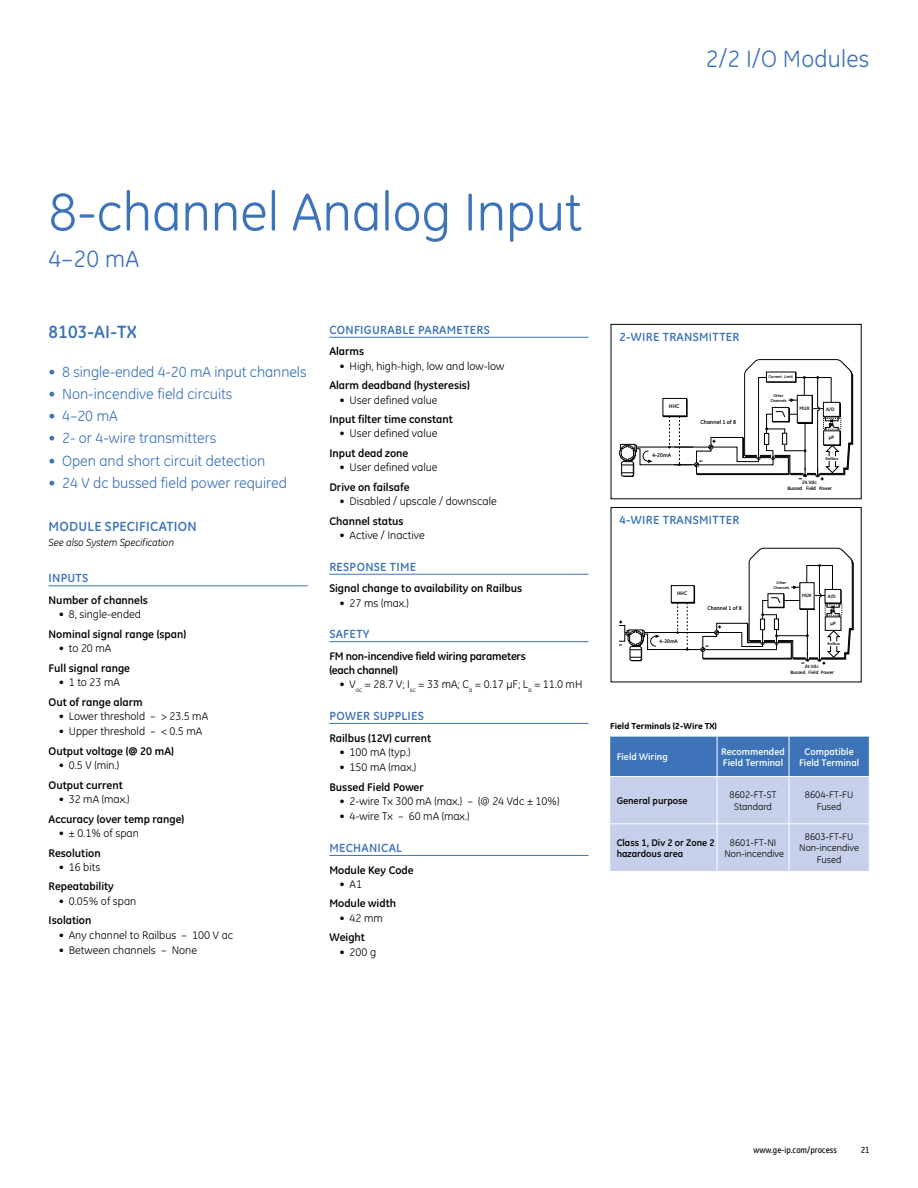
<style>
.page{position:relative;width:918px;height:1188px;background:#fff}
.page>*{position:absolute;margin:0;border:0;box-sizing:border-box;transform-origin:0 0}
.t1{font:54px "GE Inspira";color:#3c73b9}
.t2{font:24px "GE Inspira";letter-spacing:.01em;color:#3c73b9}
.t3{font:700 18px "GE Inspira";letter-spacing:.01em;color:#3c73b9}
.t4{font:15px "GE Inspira";color:#3c73b9}
.t5{font:700 13.5px "GE Inspira";letter-spacing:.02em;color:#3c73b9}
.t6{font:700 12px "GE Inspira";letter-spacing:.025em;color:#3c73b9}
.t7{font:11.25px "GE Inspira";color:#000}
.t8{font:700 11.25px "GE Inspira";color:#000}
.t9{font:700 11.25px/14.2px "GE Inspira";letter-spacing:-.02em;color:#000}
.t10{font:italic 10.5px "GE Inspira";letter-spacing:-.01em;color:#000}
.t11{font:9.75px/11.2px "GE Inspira";color:#000;text-align:center}
.t12{font:700 9.75px/11.2px "GE Inspira";color:#fff}
.t13{font:700 9.75px/11.2px "GE Inspira";color:#000}
.t14{font:500 9px "GE Inspira Cond";color:#000}
.t15{font:800 8.85px "GE Inspira";color:#000}
.t16{font:700 5.7px "GE Inspira";color:#000}
.t17{font:700 5.55px "GE Inspira";color:#000}
.t18{font:700 5.25px "GE Inspira";color:#000}
.t19{font:700 4.95px/6px "GE Inspira";letter-spacing:-.03em;color:#000;text-align:center}
.t20{font:700 4.8px/5.8px "GE Inspira";color:#000;text-align:center}
.t21{font:700 4.05px/4.8px "GE Inspira";color:#000;text-align:center}
.t22{font:700 3.9px/4.7px "GE Inspira";color:#000;text-align:center}
</style>
<div class="page">
<svg style="left:619px;top:359px;width:234px;height:122px"></svg>
<svg style="left:619px;top:548px;width:235px;height:117px"></svg>
<svg style="left:610px;top:737px;width:259px;height:134px;background:#9eb4db"></svg>
<hr style="left:717px;top:736px;width:1px;height:40px;background:#fff">
<hr style="left:789px;top:736px;width:1px;height:40px;background:#fff">
<hr style="left:610px;top:776px;width:107px;height:1px;background:#fff">
<hr style="left:717px;top:776px;width:72px;height:1px;background:#fff">
<hr style="left:717px;top:777px;width:1px;height:46px;background:#fff">
<hr style="left:789px;top:776px;width:80px;height:1px;background:#fff">
<hr style="left:789px;top:777px;width:1px;height:46px;background:#fff">
<hr style="left:610px;top:823px;width:107px;height:1px;background:#fff">
<hr style="left:717px;top:823px;width:72px;height:1px;background:#fff">
<hr style="left:717px;top:824px;width:1px;height:47px;background:#fff">
<hr style="left:789px;top:823px;width:80px;height:1px;background:#fff">
<hr style="left:789px;top:824px;width:1px;height:47px;background:#fff">
<hr style="left:49px;top:585px;width:259px;height:1px;background:#3c73b9">
<hr style="left:329px;top:337px;width:260px;height:1px;background:#3c73b9">
<hr style="left:329px;top:574px;width:260px;height:1px;background:#3c73b9">
<hr style="left:329px;top:641px;width:260px;height:1px;background:#3c73b9">
<hr style="left:329px;top:723px;width:260px;height:1px;background:#3c73b9">
<hr style="left:329px;top:855px;width:260px;height:1px;background:#3c73b9">
<h2 class="t2" style="left:706px;top:45px;width:165px">2/2 I/O Modules</h2>
<h1 class="t1" style="left:49px;top:181px;width:535px">8-channel Analog Input</h1>
<h2 class="t2" style="left:49px;top:245px;width:92px">4–20 mA</h2>
<h3 class="t3" style="left:49px;top:321px;width:89px">8103-AI-TX</h3>
<h3 class="t4" style="left:49px;top:363px;width:260px">• 8 single-ended 4-20 mA input channels</h3>
<h3 class="t4" style="left:49px;top:385px;width:185px">• Non-incendive field circuits</h3>
<h3 class="t4" style="left:49px;top:407px;width:71px">• 4–20 mA</h3>
<h3 class="t4" style="left:49px;top:430px;width:169px">• 2- or 4-wire transmitters</h3>
<h3 class="t4" style="left:49px;top:452px;width:218px">• Open and short circuit detection</h3>
<h3 class="t4" style="left:49px;top:474px;width:240px">• 24 V dc bussed field power required</h3>
<p class="t5" style="left:49px;top:518px;width:150px">MODULE SPECIFICATION</p>
<p class="t10" style="left:49px;top:536px;width:127px">See also System Specification</p>
<p class="t6" style="left:49px;top:570px;width:41px">INPUTS</p>
<p class="t8" style="left:49px;top:593px;width:101px">Number of channels</p>
<p class="t7" style="left:59px;top:608px;width:84px">• 8, single-ended</p>
<p class="t8" style="left:49px;top:627px;width:139px">Nominal signal range (span)</p>
<p class="t7" style="left:59px;top:642px;width:54px">• to 20 mA</p>
<p class="t8" style="left:49px;top:661px;width:83px">Full signal range</p>
<p class="t7" style="left:59px;top:676px;width:63px">• 1 to 23 mA</p>
<p class="t8" style="left:49px;top:695px;width:96px">Out of range alarm</p>
<p class="t7" style="left:59px;top:710px;width:151px">• Lower threshold – &gt; 23.5 mA</p>
<p class="t7" style="left:59px;top:725px;width:145px">• Upper threshold – &lt; 0.5 mA</p>
<p class="t8" style="left:49px;top:744px;width:127px">Output voltage (@ 20 mA)</p>
<p class="t7" style="left:59px;top:759px;width:62px">• 0.5 V (min.)</p>
<p class="t8" style="left:49px;top:778px;width:76px">Output current</p>
<p class="t7" style="left:59px;top:793px;width:72px">• 32 mA (max.)</p>
<p class="t8" style="left:49px;top:812px;width:137px">Accuracy (over temp range)</p>
<p class="t7" style="left:59px;top:827px;width:82px">• ± 0.1% of span</p>
<p class="t8" style="left:49px;top:845px;width:54px">Resolution</p>
<p class="t7" style="left:59px;top:860px;width:43px">• 16 bits</p>
<p class="t8" style="left:49px;top:879px;width:67px">Repeatability</p>
<p class="t7" style="left:59px;top:894px;width:79px">• 0.05% of span</p>
<p class="t8" style="left:49px;top:913px;width:44px">Isolation</p>
<p class="t7" style="left:59px;top:928px;width:176px">• Any channel to Railbus – 100 V ac</p>
<p class="t7" style="left:59px;top:944px;width:140px">• Between channels – None</p>
<p class="t6" style="left:329px;top:322px;width:162px">CONFIGURABLE PARAMETERS</p>
<p class="t8" style="left:329px;top:344px;width:36px">Alarms</p>
<p class="t7" style="left:340px;top:359px;width:166px">• High, high-high, low and low-low</p>
<p class="t8" style="left:329px;top:378px;width:142px">Alarm deadband (hysteresis)</p>
<p class="t7" style="left:340px;top:393px;width:99px">• User defined value</p>
<p class="t8" style="left:329px;top:412px;width:125px">Input filter time constant</p>
<p class="t7" style="left:340px;top:427px;width:99px">• User defined value</p>
<p class="t8" style="left:329px;top:446px;width:81px">Input dead zone</p>
<p class="t7" style="left:340px;top:461px;width:99px">• User defined value</p>
<p class="t8" style="left:329px;top:480px;width:82px">Drive on failsafe</p>
<p class="t7" style="left:340px;top:495px;width:159px">• Disabled / upscale / downscale</p>
<p class="t8" style="left:329px;top:514px;width:76px">Channel status</p>
<p class="t7" style="left:340px;top:529px;width:87px">• Active / Inactive</p>
<p class="t6" style="left:329px;top:559px;width:88px">RESPONSE TIME</p>
<p class="t8" style="left:329px;top:581px;width:194px">Signal change to availability on Railbus</p>
<p class="t7" style="left:340px;top:596px;width:71px">• 27 ms (max.)</p>
<p class="t6" style="left:329px;top:626px;width:42px">SAFETY</p>
<p class="t9" style="left:329px;top:649px;width:198px">FM non-incendive field wiring parameters (each channel)</p>
<p class="t7" style="left:340px;top:678px;width:244px">• V<sub>oc</sub> = 28.7 V; I<sub>sc</sub> = 33 mA; C<sub>a</sub> = 0.17 μF; L<sub>a</sub> = 11.0 mH</p>
<p class="t6" style="left:329px;top:708px;width:96px">POWER SUPPLIES</p>
<p class="t8" style="left:329px;top:730px;width:103px">Railbus (12V) current</p>
<p class="t7" style="left:340px;top:745px;width:72px">• 100 mA (typ.)</p>
<p class="t7" style="left:340px;top:761px;width:78px">• 150 mA (max.)</p>
<p class="t8" style="left:329px;top:780px;width:96px">Bussed Field Power</p>
<p class="t7" style="left:340px;top:795px;width:221px">• 2-wire Tx 300 mA (max.) – (@ 24 Vdc ± 10%)</p>
<p class="t7" style="left:340px;top:810px;width:132px">• 4-wire Tx – 60 mA (max.)</p>
<p class="t6" style="left:329px;top:840px;width:74px">MECHANICAL</p>
<p class="t8" style="left:329px;top:862px;width:86px">Module Key Code</p>
<p class="t7" style="left:340px;top:877px;width:24px">• A1</p>
<p class="t8" style="left:329px;top:896px;width:68px">Module width</p>
<p class="t7" style="left:340px;top:911px;width:45px">• 42 mm</p>
<p class="t8" style="left:329px;top:930px;width:37px">Weight</p>
<p class="t7" style="left:340px;top:945px;width:38px">• 200 g</p>
<p class="t6" style="left:620px;top:329px;width:121px">2-WIRE TRANSMITTER</p>
<p class="t17" style="left:669px;top:403px;width:12px">HHC</p>
<p class="t17" style="left:652px;top:452px;width:20px">4-20mA</p>
<p class="t16" style="left:700px;top:419px;width:37px">Channel 1 of 8</p>
<p class="t6" style="left:620px;top:512px;width:121px">4-WIRE TRANSMITTER</p>
<p class="t18" style="left:677px;top:590px;width:12px">HHC</p>
<p class="t18" style="left:660px;top:637px;width:20px">4-20mA</p>
<p class="t17" style="left:707px;top:605px;width:36px">Channel 1 of 8</p>
<p class="t21" style="left:768px;top:374px;width:26px">Current Limit</p>
<p class="t21" style="left:770px;top:393px;width:18px">Other<br>Channels</p>
<p class="t19" style="left:800px;top:406px;width:11px">MUX</p>
<p class="t19" style="left:826px;top:406px;width:10px">A/D</p>
<p class="t19" style="left:829px;top:434px;width:7px">µP</p>
<p class="t21" style="left:826px;top:456px;width:14px">Railbus</p>
<p class="t19" style="left:787px;top:479px;width:46px">24 Vdc<br>Bussed Field Power</p>
<p class="t22" style="left:774px;top:581px;width:17px">Other<br>Channels</p>
<p class="t20" style="left:802px;top:593px;width:11px">MUX</p>
<p class="t20" style="left:828px;top:593px;width:10px">A/D</p>
<p class="t20" style="left:831px;top:620px;width:7px">µP</p>
<p class="t22" style="left:828px;top:641px;width:14px">Railbus</p>
<p class="t20" style="left:790px;top:664px;width:45px">24 Vdc<br>Bussed Field Power</p>
<p class="t15" style="left:610px;top:721px;width:108px">Field Terminals (2-Wire TX)</p>
<p class="t12" style="left:617px;top:751px;width:53px">Field Wiring</p>
<p class="t12" style="left:721px;top:745px;width:65px">Recommended<br>Field Terminal</p>
<p class="t12" style="left:799px;top:745px;width:62px;text-align:center">Compatible<br>Field Terminal</p>
<p class="t13" style="left:617px;top:795px;width:72px">General purpose</p>
<p class="t11" style="left:730px;top:789px;width:49px">8602-FT-ST<br>Standard</p>
<p class="t11" style="left:805px;top:789px;width:50px">8604-FT-FU<br>Fused</p>
<p class="t13" style="left:617px;top:837px;width:100px">Class 1, Div 2 or Zone 2 hazardous area</p>
<p class="t11" style="left:724px;top:837px;width:61px">8601-FT-NI<br>Non-incendive</p>
<p class="t11" style="left:799px;top:831px;width:61px">8603-FT-FU<br>Non-incendive<br>Fused</p>
<p class="t14" style="left:753px;top:1144px;width:85px">www.ge-ip.com/process</p>
<p class="t14" style="left:861px;top:1144px;width:10px">21</p>
</div>
